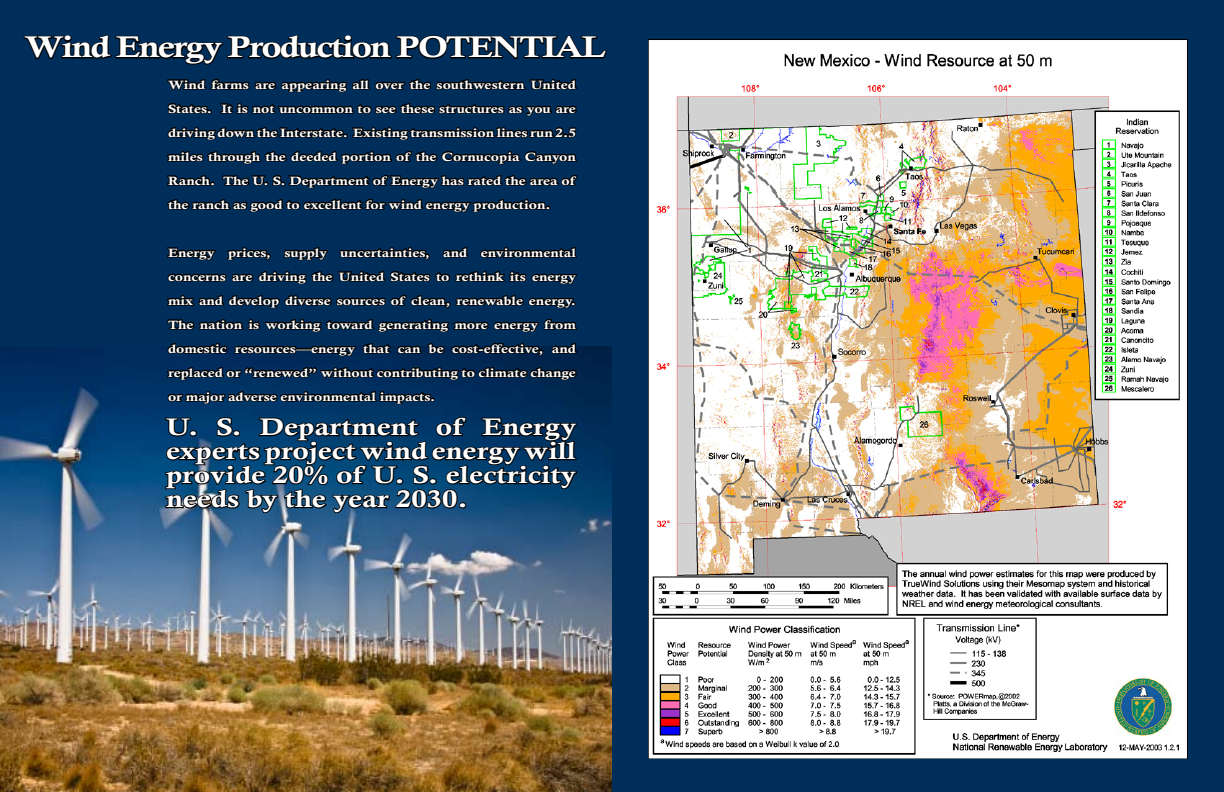
<style>
.page{position:relative;width:1224px;height:792px;background:#fff}
.page>*{position:absolute;margin:0;border:0;box-sizing:border-box;transform-origin:0 0}
.t1{font:30px "Calis MT Bol";letter-spacing:-.05em;color:#fff;scale:1.23 1}
.t2{font:24px/24px "Calis MT Bol";color:#fff;text-align:justify;scale:1.25 1}
.t3{font:12px/24px "Calis MT Bol";color:#fff;text-align:justify;scale:1.25 1}
</style>
<div class="page">
<div style="left:0;top:0;width:612px;height:357px;background:#002e5a"></div>
<img style="left:0;top:346px;width:612px;height:446px">
<svg style="left:23px;top:35px;width:586px;height:528px"></svg>
<div style="left:612px;top:0;width:612px;height:792px;background:#002e5a"></div>
<img style="left:648px;top:39px;width:540px;height:720px">
<h1 class="t1" style="left:24px;top:30px;width:475px">Wind Energy Production POTENTIAL</h1>
<p class="t3" style="left:168px;top:72px;width:328px">Wind farms are appearing all over the southwestern United States. It is not uncommon to see these structures as you are driving down the Interstate. Existing transmission lines run 2.5 miles through the deeded portion of the Cornucopia Canyon Ranch. The U. S. Department of Energy has rated the area of the ranch as good to excellent for wind energy production.</p>
<p class="t3" style="left:168px;top:240px;width:328px">Energy prices, supply uncertainties, and environmental concerns are driving the United States to rethink its energy mix and develop diverse sources of clean, renewable energy.<br>The nation is working toward generating more energy from domestic resources—energy that can be cost-effective, and replaced or “renewed” without contributing to climate change or major adverse environmental impacts.</p>
<h2 class="t2" style="left:166px;top:415px;width:330px">U. S. Department of Energy experts project wind energy will provide 20% of U. S. electricity needs by the year 2030.</h2>
</div>
